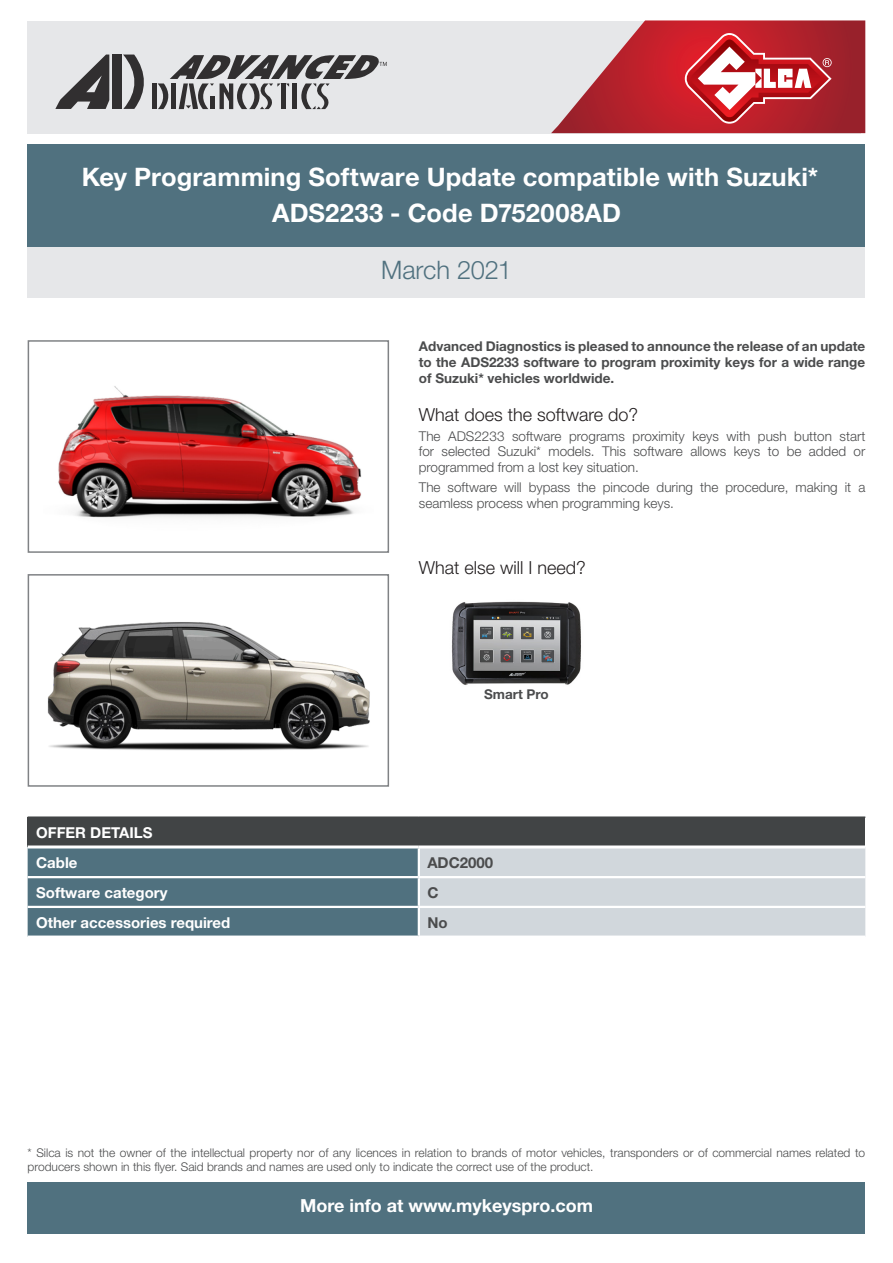
<style>
.page{position:relative;width:893px;height:1263px;background:#fff}
.page>*{position:absolute;margin:0;border:0;box-sizing:border-box;transform-origin:0 0}
.t1{font:700 25.5px "Helvetica Neue";letter-spacing:.005em;color:#fff}
.t2{font:300 25.5px "Helvetica Neue";letter-spacing:-.01em;color:#50717f}
.t3{font:300 18px "Helvetica Neue";color:#231f20}
.t4{font:700 18px "Helvetica Neue LT Std";color:#fff}
.t5{font:700 15px "Helvetica Neue";color:#fff}
.t6{font:700 15px "Helvetica Neue";color:#4b4c4d}
.t7{font:300 13.5px/15.8px "Helvetica Neue";color:#4b4c4d;text-align:justify}
.t8{font:700 13.5px/15.9px "Helvetica Neue";color:#4b4c4d;text-align:justify}
.t9{font:300 12px/14.4px "Helvetica Neue LT Std";color:#4b4c4d}
</style>
<div class="page">
<div style="left:28px;top:21px;width:833px;height:113px;background:#e6e7e9"></div>
<svg style="left:551px;top:20px;width:314px;height:113px"></svg>
<svg style="left:55px;top:55px;width:54px;height:54px"></svg>
<div style="left:112px;top:55px;width:10px;height:54px;background:#312f30"></div>
<svg style="left:123px;top:55px;width:21px;height:54px"></svg>
<div style="left:152px;top:83px;width:5px;height:26px;background:#312f30"></div>
<svg style="left:158px;top:55px;width:229px;height:54px"></svg>
<div style="left:28px;top:247px;width:837px;height:51px;background:#e6e7e9"></div>
<div style="left:28px;top:145px;width:837px;height:102px;background:#50717f"></div>
<div style="left:28px;top:1182px;width:837px;height:51px;background:#50717f"></div>
<img style="left:451px;top:601px;width:130px;height:84px">
<img style="left:58px;top:386px;width:304px;height:132px">
<div style="left:28px;top:340px;width:361px;height:213px;border:2px solid #808285"></div>
<img style="left:47px;top:622px;width:323px;height:128px">
<div style="left:28px;top:574px;width:361px;height:213px;border:2px solid #808285"></div>
<div style="left:28px;top:817px;width:837px;height:30px;background:#414445"></div>
<svg style="left:28px;top:848px;width:837px;height:87px;background:#96a8b1"></svg>
<hr style="left:28px;top:816px;width:391px;height:2px;background:#414445">
<hr style="left:419px;top:816px;width:446px;height:2px;background:#414445">
<hr style="left:28px;top:845px;width:391px;height:3px;background:#fff">
<hr style="left:419px;top:845px;width:446px;height:3px;background:#fff">
<hr style="left:418px;top:848px;width:2px;height:28px;background:#fff">
<hr style="left:418px;top:878px;width:2px;height:28px;background:#fff">
<hr style="left:418px;top:908px;width:2px;height:27px;background:#fff">
<hr style="left:28px;top:876px;width:391px;height:2px;background:#fff">
<hr style="left:419px;top:876px;width:446px;height:2px;background:#fff">
<hr style="left:28px;top:906px;width:391px;height:2px;background:#fff">
<hr style="left:419px;top:906px;width:446px;height:2px;background:#fff">
<p class="t1" style="left:82px;top:161px;width:738px">Key Programming Software Update compatible with Suzuki*</p>
<p class="t1" style="left:272px;top:197px;width:350px">ADS2233 - Code D752008AD</p>
<p class="t2" style="left:381px;top:255px;width:132px">March 2021</p>
<p class="t8" style="left:419px;top:338px;width:448px">Advanced Diagnostics is pleased to announce the release of an update to the ADS2233 software to program proximity keys for a wide range of Suzuki* vehicles worldwide.</p>
<p class="t3" style="left:419px;top:403px;width:221px">What does the software do?</p>
<p class="t7" style="left:419px;top:428px;width:448px">The ADS2233 software programs proximity keys with push button start for selected Suzuki* models. This software allows keys to be added or programmed from a lost key situation.</p>
<p class="t7" style="left:419px;top:479px;width:448px">The software will bypass the pincode during the procedure, making it a seamless process when programming keys.</p>
<p class="t3" style="left:419px;top:556px;width:169px">What else will I need?</p>
<p class="t8" style="left:484px;top:686px;width:66px">Smart Pro</p>
<p class="t5" style="left:36px;top:823px;width:118px">OFFER DETAILS</p>
<p class="t5" style="left:36px;top:853px;width:43px">Cable</p>
<p class="t6" style="left:427px;top:853px;width:67px">ADC2000</p>
<p class="t5" style="left:36px;top:883px;width:133px">Software category</p>
<p class="t6" style="left:427px;top:883px;width:13px">C</p>
<p class="t5" style="left:36px;top:913px;width:196px">Other accessories required</p>
<p class="t6" style="left:427px;top:913px;width:22px">No</p>
<p class="t9" style="left:28px;top:1145px;width:839px">* Silca is not the owner of the intellectual property nor of any licences in relation to brands of motor vehicles, transponders or of commercial names related to producers shown in this flyer. Said brands and names are used only to indicate the correct use of the product.</p>
<h2 class="t4" style="left:300px;top:1194px;width:294px">More info at www.mykeyspro.com</h2>
</div>
